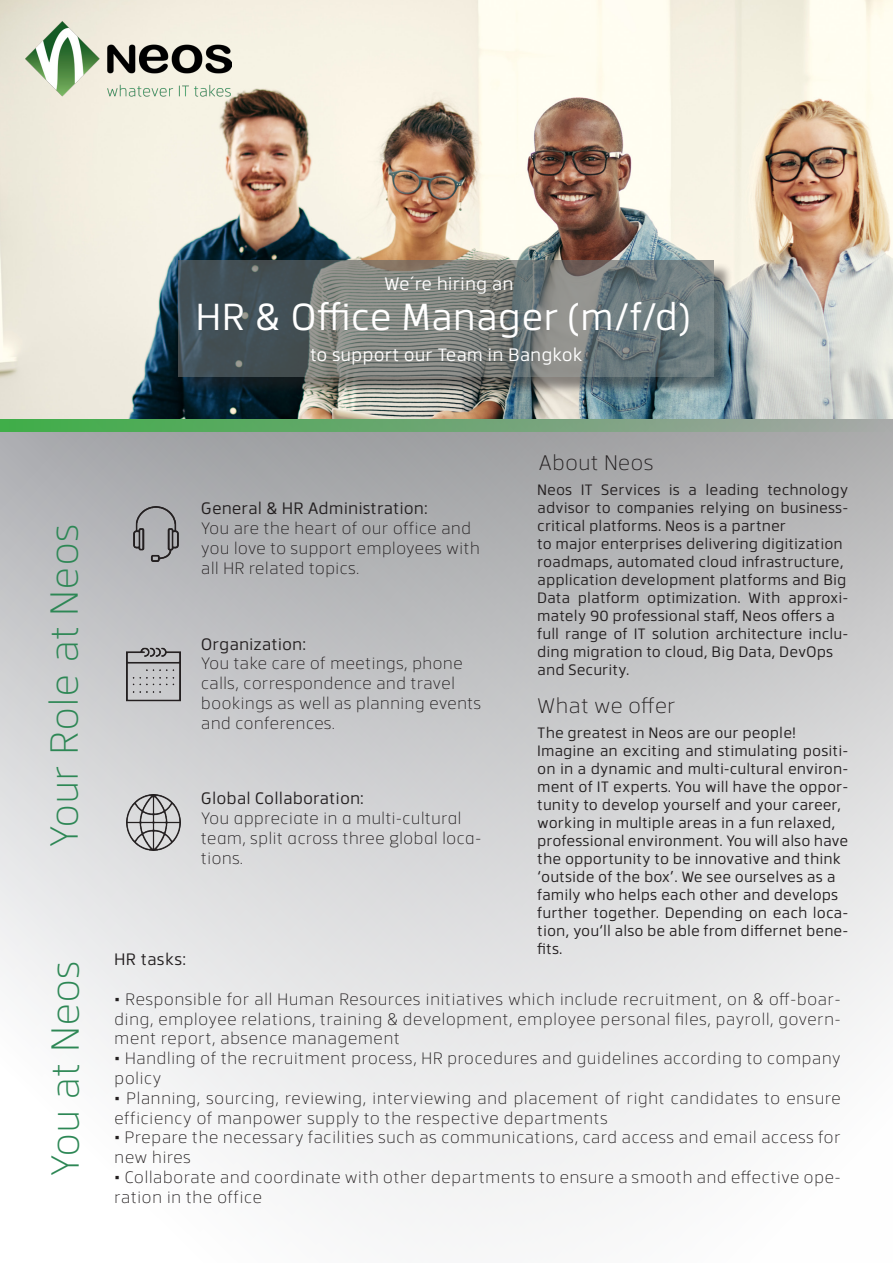
<style>
.page{position:relative;width:893px;height:1263px;background:#fff}
.page>*{position:absolute;margin:0;border:0;box-sizing:border-box;transform-origin:0 0}
.t1{font:300 39px "Facto";color:#2d8755}
.t2{font:37.5px "Facto";color:#fff}
.t3{font:300 21px "Facto";color:#231f20}
.t4{font:18px "Facto";color:#fff}
.t5{font:300 16.5px/19.8px "Facto";letter-spacing:.01em;color:#231f20}
.t6{font:16.5px "Facto";color:#231f20}
.About_Spalte{font:15px/18px "Facto";color:#231f20;text-align:justify}
</style>
<div class="page">
<div style="left:0;top:418px;width:893px;height:845px;background:linear-gradient(to bottom,#a9aaac,#fff)"></div>
<svg style="left:0;top:418px;width:893px;height:14px;background:#72a677"></svg>
<img style="left:0;top:0;width:893px;height:418px">
<div style="left:181px;top:262px;width:552px;height:133px;background:#231f20;opacity:.75"></div>
<svg style="left:179px;top:260px;width:535px;height:116px;background:#6c7474"></svg>
<img style="left:26px;top:22px;width:206px;height:78px">
<img style="left:128px;top:506px;width:55px;height:56px">
<img style="left:127px;top:647px;width:53px;height:55px">
<img style="left:127px;top:795px;width:53px;height:55px">
<p class="t1" style="left:36px;top:848px;width:326px;rotate:-90deg">Your Role at Neos</p>
<p class="t1" style="left:37px;top:1177px;width:219px;rotate:-90deg">You at Neos</p>
<p class="t4" style="left:384px;top:270px;width:131px">We´re hiring an</p>
<p class="t2" style="left:196px;top:290px;width:497px">HR &amp; Office Manager (m/f/d)</p>
<p class="t4" style="left:310px;top:342px;width:274px">to support our Team in Bangkok</p>
<p class="t3" style="left:538px;top:447px;width:117px">About Neos</p>
<p class="About_Spalte" style="left:537px;top:480px;width:313px">Neos IT Services is a leading technology advisor to companies relying on business&shy;critical platforms. Neos is a partner</p>
<p class="About_Spalte" style="left:537px;top:534px;width:307px">to major enterprises delivering digitization</p>
<p class="About_Spalte" style="left:537px;top:552px;width:308px">roadmaps, automated cloud infrastructure,</p>
<p class="About_Spalte" style="left:537px;top:570px;width:311px">application development platforms and Big</p>
<p class="About_Spalte" style="left:537px;top:588px;width:313px">Data platform optimization. With approxi&shy;mately 90 professional staff, Neos offers a</p>
<p class="About_Spalte" style="left:537px;top:624px;width:313px">full range of IT solution architecture inclu&shy;ding migration to cloud, Big Data, DevOps</p>
<p class="About_Spalte" style="left:537px;top:660px;width:94px">and Security.</p>
<p class="t6" style="left:201px;top:496px;width:228px">General &amp; HR Administration:</p>
<p class="t5" style="left:201px;top:517px;width:281px">You are the heart of our office and you love to support employees with all HR related topics.</p>
<p class="t6" style="left:201px;top:632px;width:107px">Organization:</p>
<p class="t5" style="left:201px;top:653px;width:282px">You take care of meetings, phone calls, correspondence and travel bookings as well as planning events and conferences.</p>
<p class="t3" style="left:537px;top:690px;width:140px">What we offer</p>
<p class="About_Spalte" style="left:537px;top:723px;width:260px">The greatest in Neos are our people!</p>
<p class="About_Spalte" style="left:537px;top:741px;width:313px">Imagine an exciting and stimulating positi&shy;on in a dynamic and multi-cultural environ&shy;ment of IT experts. You will have the oppor&shy;tunity to develop yourself and your career,</p>
<p class="About_Spalte" style="left:537px;top:813px;width:300px">working in multiple areas in a fun relaxed,</p>
<p class="About_Spalte" style="left:537px;top:831px;width:313px">professional environment. You will also have</p>
<p class="About_Spalte" style="left:537px;top:849px;width:305px">the opportunity to be innovative and think</p>
<p class="About_Spalte" style="left:537px;top:867px;width:300px">‘outside of the box’. We see ourselves as a</p>
<p class="About_Spalte" style="left:537px;top:885px;width:303px">family who helps each other and develops</p>
<p class="About_Spalte" style="left:537px;top:903px;width:313px">further together. Depending on each loca&shy;tion, you‘ll also be able from differnet bene&shy;fits.</p>
<p class="t6" style="left:201px;top:786px;width:164px">Global Collaboration:</p>
<p class="t5" style="left:201px;top:807px;width:282px">You appreciate in a multi-cultural team, split across three global loca&shy;tions.</p>
<p class="t6" style="left:114px;top:947px;width:73px">HR tasks:</p>
<p class="t5" style="left:114px;top:988px;width:728px;text-align:justify">• Responsible for all Human Resources initiatives which include recruitment, on &amp; off-boar&shy;ding, employee relations, training &amp; development, employee personal files, payroll, govern&shy;ment report, absence management</p>
<p class="t5" style="left:114px;top:1047px;width:728px">• Handling of the recruitment process, HR procedures and guidelines according to company policy</p>
<p class="t5" style="left:114px;top:1087px;width:728px">• Planning, sourcing, reviewing, interviewing and placement of right candidates to ensure efficiency of manpower supply to the respective departments</p>
<p class="t5" style="left:114px;top:1127px;width:728px">• Prepare the necessary facilities such as communications, card access and email access for new hires</p>
<p class="t5" style="left:114px;top:1166px;width:728px">• Collaborate and coordinate with other departments to ensure a smooth and effective ope&shy;ration in the office</p>
</div>
